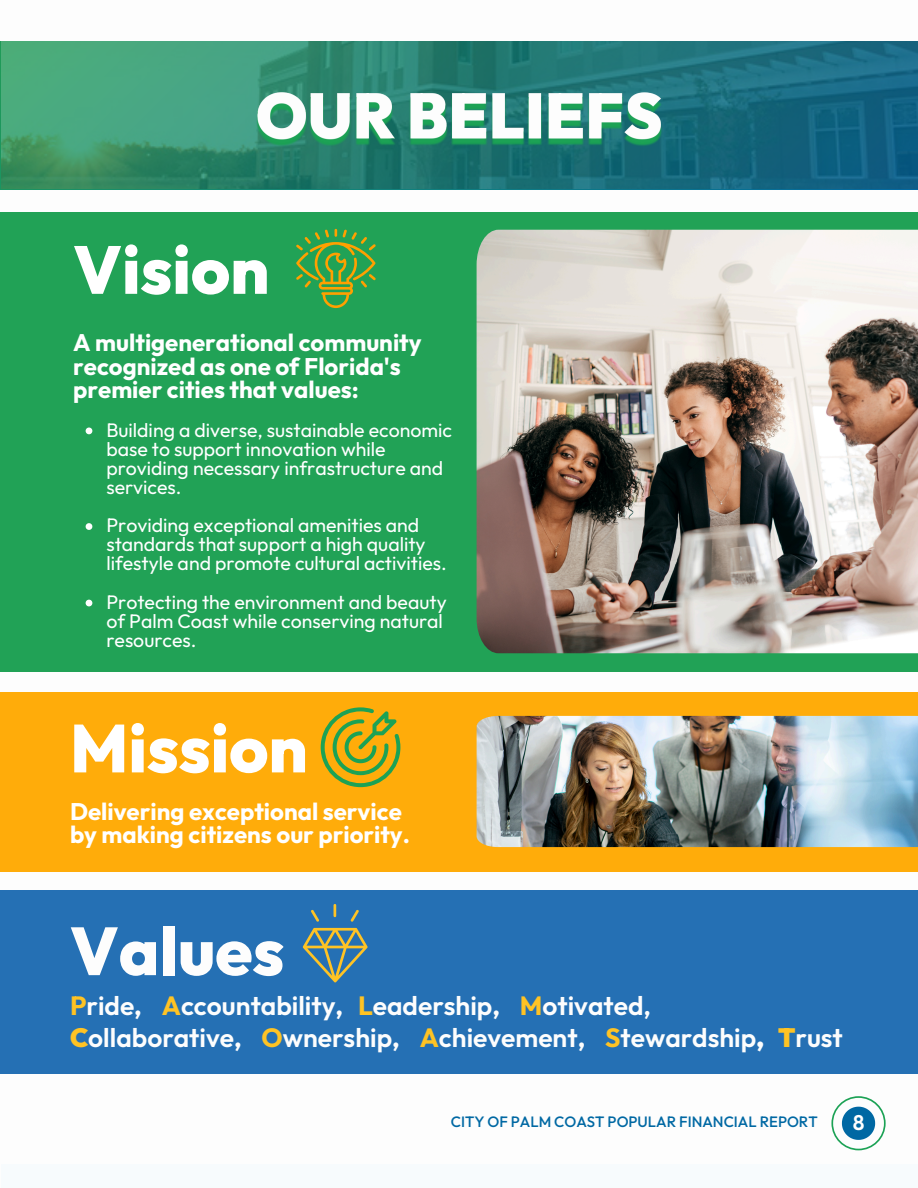
<style>
.page{position:relative;width:918px;height:1188px;background:#fff}
.page>*{position:absolute;margin:0;border:0;box-sizing:border-box;transform-origin:0 0}
.t1{font:800 67.5px "Outfit";color:#fff}
.t2{font:800 67.5px "Outfit";color:#fdfdfd}
.t3{font:600 26.4px/31.5px "Outfit";color:#fdfdfd}
.t4{font:700 24px/23.7px "Outfit";color:#fff}
.t5{font:600 21.15px "Outfit";color:#fff}
.t6{font:19.5px/19.2px "Outfit";color:#fff}
.t7{font:500 15px "Outfit";color:#0068a3}
.s1{font-weight:700;color:#ffc324}
.s2{font-weight:700}
.s3{font-weight:900;color:#ffc324}
.s4{font-weight:900}
</style>
<div class="page">
<div style="left:0;top:212px;width:918px;height:459px;background:#21a256"></div>
<svg style="left:296px;top:229px;width:80px;height:79px"></svg>
<div style="left:0;top:692px;width:918px;height:179px;background:#ffac0a"></div>
<svg style="left:321px;top:707px;width:79px;height:80px"></svg>
<img style="left:477px;top:230px;width:441px;height:423px">
<img style="left:477px;top:716px;width:441px;height:131px">
<svg style="left:831px;top:1096px;width:54px;height:54px"></svg>
<div style="left:0;top:891px;width:918px;height:183px;background:#2570b4"></div>
<img style="left:1px;top:41px;width:917px;height:147px">
<svg style="left:303px;top:904px;width:65px;height:78px"></svg>
<img style="left:252px;top:74px;width:413px;height:81px">
<svg style="left:86px;top:428px;width:6px;height:6px"></svg>
<svg style="left:86px;top:523px;width:6px;height:7px"></svg>
<svg style="left:86px;top:600px;width:6px;height:6px"></svg>
<h3 class="t1" style="left:73px;top:226px;width:198px">Vision</h3>
<p class="t4" style="left:73px;top:330px;width:350px">A multigenerational community recognized as one of Florida's premier cities that values:</p>
<p class="t6" style="left:106px;top:420px;width:347px">Building a diverse, sustainable economic base to support innovation while providing necessary infrastructure and services.</p>
<p class="t6" style="left:106px;top:515px;width:342px">Providing exceptional amenities and standards that support a high quality lifestyle and promote cultural activities.</p>
<p class="t6" style="left:106px;top:592px;width:342px">Protecting the environment and beauty of Palm Coast while conserving natural resources.</p>
<h3 class="t1" style="left:70px;top:705px;width:239px">Mission</h3>
<p class="t4" style="left:70px;top:799px;width:342px">Delivering exceptional service by making citizens our priority.</p>
<h3 class="t2" style="left:70px;top:908px;width:216px">Values</h3>
<p class="t3" style="left:70px;top:990px;width:774px"><span class="s1">P</span>ride<span class="s2">,</span> <span class="s1">A</span>ccountability<span class="s2">,</span> <span class="s1">L</span>eadership<span class="s2">,</span> <span class="s1">M</span>otivated,<br><span class="s3">C</span>ollaborative<span class="s2">,</span> <span class="s1">O</span>wnership<span class="s2">,</span> <span class="s1">A</span>chievement<span class="s2">,</span> <span class="s1">S</span>tewardship<span class="s4">,</span> <span class="s3">T</span>rust</p>
<p class="t7" style="left:451px;top:1112px;width:368px">CITY OF PALM COAST POPULAR FINANCIAL REPORT</p>
<p class="t5" style="left:853px;top:1109px;width:13px">8</p>
</div>
